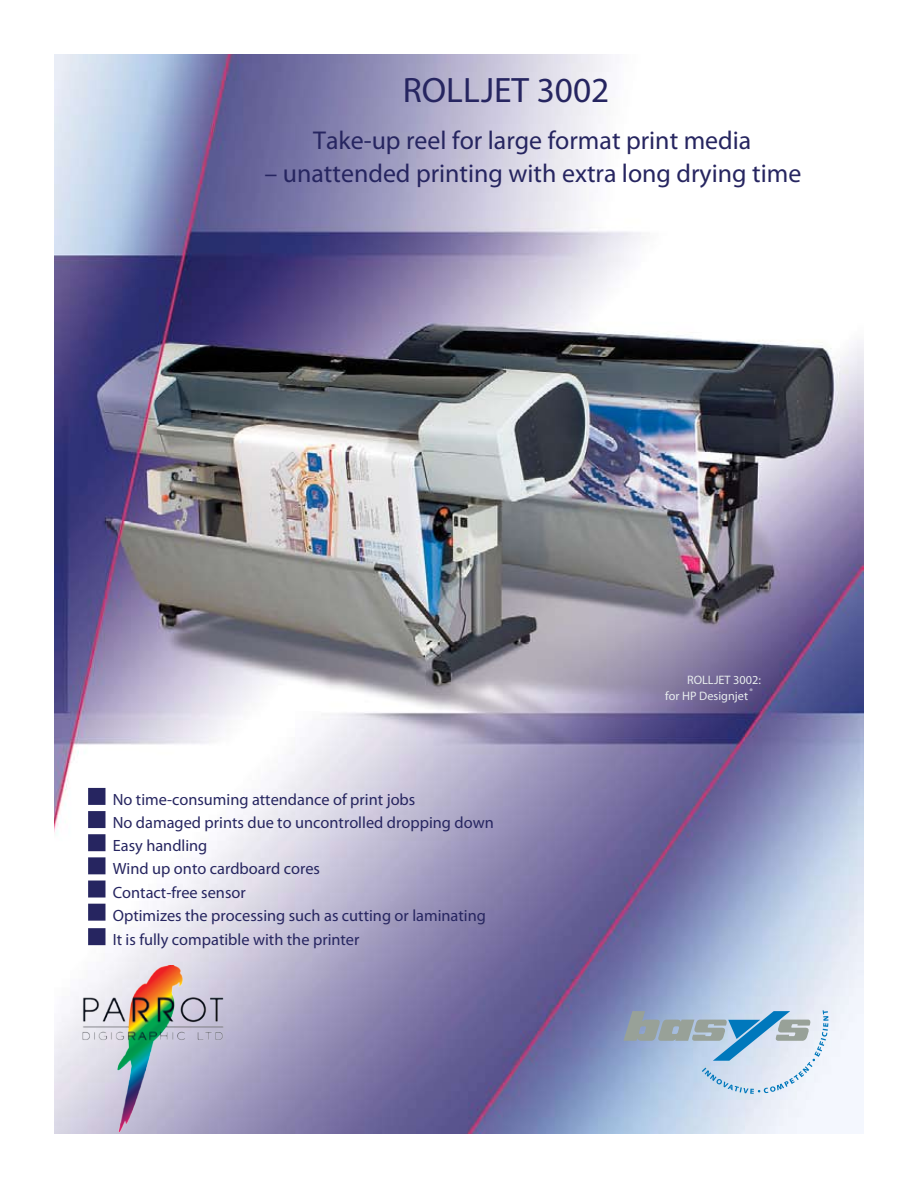
<style>
.page{position:relative;width:918px;height:1188px;background:#fff}
.page>*{position:absolute;margin:0;border:0;box-sizing:border-box;transform-origin:0 0}
.t1{font:800 35.4px "Saxony";color:#262560}
.t2{font:500 25.8px "Saxony";color:#262560}
.t3{font:500 16.35px/23.4px "Saxony";color:#262560}
.t4{font:12.3px/15.9px "Saxony";color:#e7ecee}
</style>
<div class="page">
<img style="left:54px;top:54px;width:810px;height:1080px">
<div style="left:88px;top:788px;width:17px;height:17px;background:#262560"></div>
<div style="left:88px;top:811px;width:17px;height:17px;background:#262560"></div>
<div style="left:88px;top:834px;width:17px;height:17px;background:#262560"></div>
<div style="left:88px;top:857px;width:17px;height:17px;background:#262560"></div>
<div style="left:88px;top:881px;width:17px;height:17px;background:#262560"></div>
<div style="left:88px;top:904px;width:17px;height:17px;background:#262560"></div>
<div style="left:88px;top:928px;width:17px;height:17px;background:#262560"></div>
<svg style="left:624px;top:1010px;width:204px;height:84px;background:#aec5da"></svg>
<img style="left:79px;top:966px;width:146px;height:166px">
<h1 class="t1" style="left:403px;top:68px;width:208px">ROLLJET 3002</h1>
<h2 class="t2" style="left:313px;top:125px;width:440px">Take-up reel for large format print media</h2>
<h2 class="t2" style="left:264px;top:157px;width:538px">– unattended printing with extra long drying time</h2>
<p class="t3" style="left:113px;top:787px;width:383px">No time-consuming attendance of print jobs<br>No damaged prints due to uncontrolled dropping down Easy handling<br>Wind up onto cardboard cores<br>Contact-free sensor<br>Optimizes the processing such as cutting or laminating It is fully compatible with the printer</p>
<p class="t4" style="left:665px;top:671px;width:97px;text-indent:22px">ROLLJET 3002: for HP Designjet <sup>®</sup></p>
</div>
